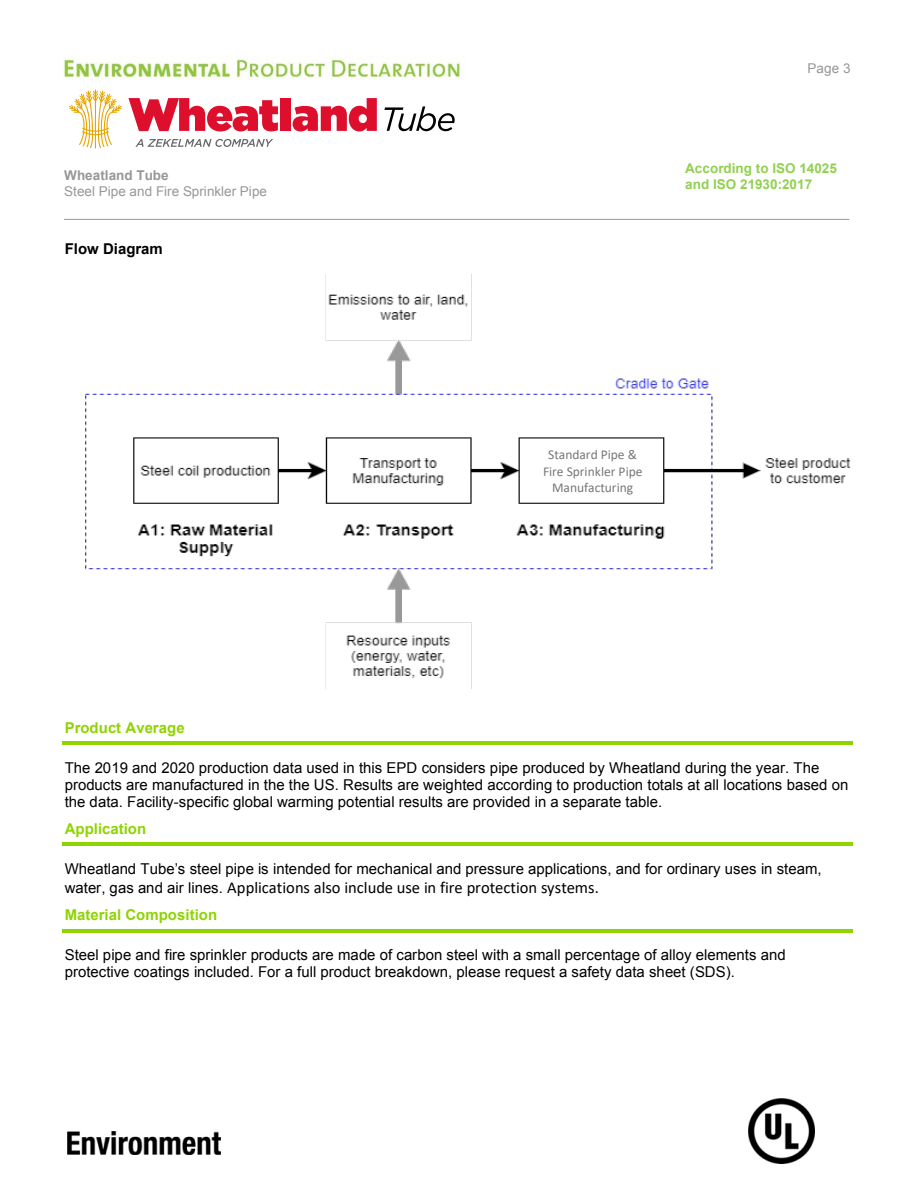
<style>
.page{position:relative;width:918px;height:1188px;background:#fff}
.page>*{position:absolute;margin:0;border:0;box-sizing:border-box;transform-origin:0 0}
.t1{font:16.5px "Calibri";color:#000}
.t2{font:15px/17.2px "Arial";color:#000}
.t3{font:700 15px "Arial";color:#8fd400}
.t4{font:700 15px "Arial";color:#000}
.t5{font:13.5px/16.5px "Calibri";color:#767777;text-align:center}
.t6{font:700 13.5px/15.6px "Arial";color:#92d050}
.t7{font:13.5px "Arial";letter-spacing:.005em;color:#969797}
.t8{font:700 13.5px "Arial";color:#969797}
.s1{font-family:"Arial";font-size:15px}
</style>
<div class="page">
<img style="left:67px;top:1132px;width:154px;height:23px">
<img style="left:749px;top:1099px;width:65px;height:65px">
<img style="left:64px;top:57px;width:403px;height:23px">
<hr style="left:64px;top:219px;width:785px;height:1px;background:#969797">
<hr style="left:63px;top:742px;width:790px;height:3px;background:#8fd400">
<hr style="left:63px;top:843px;width:790px;height:3px;background:#8fd400">
<hr style="left:63px;top:929px;width:790px;height:3px;background:#8fd400">
<img style="left:85px;top:275px;width:766px;height:413px">
<div style="left:526px;top:440px;width:134px;height:61px;background:#fff"></div>
<svg style="left:69px;top:90px;width:53px;height:59px"></svg>
<svg style="left:128px;top:98px;width:150px;height:33px"></svg>
<div style="left:280px;top:98px;width:11px;height:33px;background:#de0e2d"></div>
<svg style="left:293px;top:98px;width:84px;height:33px"></svg>
<svg style="left:384px;top:106px;width:71px;height:25px"></svg>
<svg style="left:135px;top:139px;width:138px;height:8px"></svg>
<p class="t8" style="left:64px;top:167px;width:106px">Wheatland Tube</p>
<p class="t7" style="left:64px;top:183px;width:204px">Steel Pipe and Fire Sprinkler Pipe</p>
<p class="t4" style="left:65px;top:239px;width:100px">Flow Diagram</p>
<p class="t7" style="left:808px;top:59px;width:44px">Page 3</p>
<p class="t6" style="left:685px;top:161px;width:153px">According to ISO 14025 and ISO 21930:2017</p>
<p class="t5" style="left:543px;top:446px;width:101px">Standard Pipe &amp;<br>Fire Sprinkler Pipe<br>Manufacturing</p>
<p class="t3" style="left:65px;top:718px;width:121px">Product Average</p>
<p class="t2" style="left:65px;top:759px;width:785px">The 2019 and 2020 production data used in this EPD considers pipe produced by Wheatland during the year. The products are manufactured in the the US. Results are weighted according to production totals at all locations based on the data. Facility-specific global warming potential results are provided in a separate table.</p>
<p class="t3" style="left:65px;top:818px;width:83px">Application</p>
<p class="t2" style="left:65px;top:860px;width:758px">Wheatland Tube’s steel pipe is intended for mechanical and pressure applications, and for ordinary uses in steam,</p>
<p class="t1" style="left:65px;top:876px;width:536px"><span class="s1">water, gas and air lines.</span> Applications also include use in fire protection systems.</p>
<p class="t3" style="left:65px;top:905px;width:154px">Material Composition</p>
<p class="t2" style="left:65px;top:946px;width:722px">Steel pipe and fire sprinkler products are made of carbon steel with a small percentage of alloy elements and protective coatings included. For a full product breakdown, please request a safety data sheet (SDS).</p>
</div>
